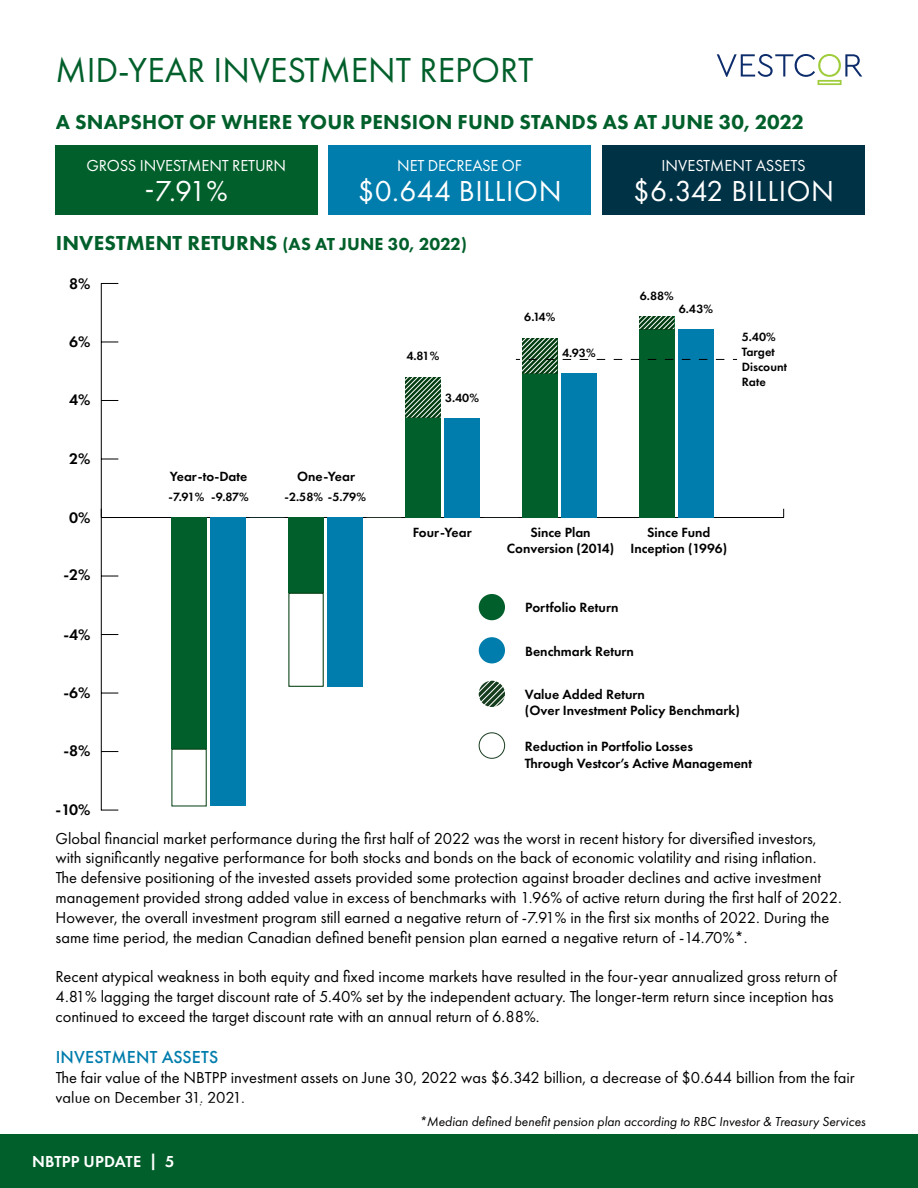
<style>
.page{position:relative;width:918px;height:1188px;background:#fff}
.page>*{position:absolute;margin:0;border:0;box-sizing:border-box;transform-origin:0 0}
.t1{font:36px "Futura PT";color:#005f2a}
.t2{font:30px "Futura PT";letter-spacing:.02em;color:#fff}
.t3{font:800 21px "Futura PT";letter-spacing:.01em;color:#005f2a}
.t4{font:500 18px "Futura PT";letter-spacing:.01em;color:#007dac}
.t5{font:16.5px/19.8px "Futura PT";color:#000}
.t6{font:16.5px "Futura PT";letter-spacing:-.01em;color:#fff}
.t7{font:600 16.5px "Futura PT";letter-spacing:.01em;color:#fff}
.t8{font:600 15.9px "Futura PT";color:#000}
.t9{font:600 13.95px/16.6px "Futura PT";color:#000}
.t10{font:600 13.8px/16.6px "Futura PT";color:#000;text-align:center}
.t11{font:italic 13.5px "Futura PT";color:#000}
.t12{font:600 12.45px/15px "Futura PT";color:#000}
.s1{font-size:18px}
</style>
<div class="page">
<div style="left:0;top:1135px;width:918px;height:53px;background:#005f2a"></div>
<hr style="left:101px;top:517px;width:683px;height:1px;background:#000">
<hr style="left:101px;top:283px;width:1px;height:235px;background:#000">
<svg style="left:102px;top:459px;width:16px;height:1px"></svg>
<svg style="left:102px;top:400px;width:16px;height:1px"></svg>
<svg style="left:102px;top:342px;width:16px;height:1px"></svg>
<svg style="left:102px;top:283px;width:16px;height:1px"></svg>
<div style="left:678px;top:329px;width:35px;height:189px;background:#007dac"></div>
<div style="left:639px;top:316px;width:35px;height:202px;background:#005f2a"></div>
<div style="left:561px;top:373px;width:36px;height:145px;background:#007dac"></div>
<div style="left:522px;top:338px;width:36px;height:180px;background:#005f2a"></div>
<div style="left:444px;top:418px;width:36px;height:100px;background:#007dac"></div>
<div style="left:405px;top:377px;width:36px;height:141px;background:#005f2a"></div>
<div style="left:327px;top:518px;width:36px;height:169px;background:#007dac"></div>
<div style="left:288px;top:518px;width:36px;height:75px;background:#005f2a"></div>
<div style="left:210px;top:518px;width:36px;height:288px;background:#007dac"></div>
<div style="left:171px;top:518px;width:36px;height:231px;background:#005f2a"></div>
<svg style="left:405px;top:377px;width:36px;height:41px"></svg>
<svg style="left:639px;top:316px;width:36px;height:13px"></svg>
<svg style="left:515px;top:337px;width:222px;height:36px"></svg>
<hr style="left:101px;top:518px;width:1px;height:292px;background:#000">
<svg style="left:101px;top:810px;width:17px;height:1px"></svg>
<svg style="left:102px;top:751px;width:16px;height:1px"></svg>
<svg style="left:102px;top:693px;width:16px;height:1px"></svg>
<svg style="left:102px;top:634px;width:16px;height:1px"></svg>
<svg style="left:102px;top:576px;width:16px;height:1px"></svg>
<svg style="left:478px;top:680px;width:27px;height:27px"></svg>
<div style="left:479px;top:594px;width:26px;height:26px;background:#005f2a;border-radius:50%"></div>
<div style="left:479px;top:637px;width:26px;height:26px;background:#007dac;border-radius:50%"></div>
<svg style="left:717px;top:54px;width:145px;height:31px"></svg>
<div style="left:55px;top:145px;width:263px;height:70px;background:#005f2a"></div>
<div style="left:328px;top:145px;width:263px;height:70px;background:#007dac"></div>
<div style="left:602px;top:145px;width:263px;height:70px;background:#003245"></div>
<div style="left:479px;top:732px;width:26px;height:27px;border:1px solid #193c1f;border-radius:50%"></div>
<h1 class="t1" style="left:56px;top:49px;width:479px">MID-YEAR INVESTMENT REPORT</h1>
<p class="t3" style="left:56px;top:109px;width:750px">A SNAPSHOT OF WHERE YOUR PENSION FUND STANDS AS AT JUNE 30, 2022</p>
<p class="t6" style="left:86px;top:156px;width:201px">GROSS INVESTMENT RETURN</p>
<h2 class="t2" style="left:145px;top:173px;width:84px">-7.91%</h2>
<p class="t6" style="left:397px;top:156px;width:126px">NET DECREASE OF</p>
<h2 class="t2" style="left:357px;top:173px;width:206px">$0.644 BILLION</h2>
<p class="t3" style="left:56px;top:229px;width:413px">INVESTMENT RETURNS <span class="s1">(AS AT JUNE 30, 2022)</span></p>
<p class="t8" style="left:69px;top:273px;width:23px">8%</p>
<p class="t8" style="left:69px;top:332px;width:23px">6%</p>
<p class="t8" style="left:69px;top:390px;width:23px">4%</p>
<p class="t12" style="left:406px;top:348px;width:34px">4.81%</p>
<p class="t12" style="left:445px;top:390px;width:35px">3.40%</p>
<p class="t12" style="left:524px;top:310px;width:33px">6.14%</p>
<p class="t12" style="left:562px;top:345px;width:35px">4.93%</p>
<p class="t6" style="left:662px;top:156px;width:146px">INVESTMENT ASSETS</p>
<h2 class="t2" style="left:633px;top:173px;width:203px">$6.342 BILLION</h2>
<p class="t12" style="left:640px;top:288px;width:35px">6.88%</p>
<p class="t12" style="left:679px;top:302px;width:36px">6.43%</p>
<p class="t12" style="left:742px;top:330px;width:47px">5.40%<br>Target<br>Discount<br>Rate</p>
<p class="t8" style="left:69px;top:449px;width:23px">2%</p>
<p class="t8" style="left:69px;top:507px;width:23px">0%</p>
<p class="t8" style="left:64px;top:565px;width:29px">-2%</p>
<p class="t10" style="left:170px;top:468px;width:79px">Year-to-Date</p>
<p class="t12" style="left:169px;top:489px;width:82px">-7.91% -9.87%</p>
<p class="t10" style="left:297px;top:468px;width:60px">One-Year</p>
<p class="t12" style="left:285px;top:489px;width:83px">-2.58% -5.79%</p>
<p class="t10" style="left:413px;top:524px;width:60px">Four-Year</p>
<p class="t10" style="left:507px;top:524px;width:109px">Since Plan<br>Conversion (2014)</p>
<p class="t10" style="left:630px;top:524px;width:98px">Since Fund<br>Inception (1996)</p>
<p class="t8" style="left:64px;top:624px;width:29px">-4%</p>
<p class="t8" style="left:64px;top:683px;width:29px">-6%</p>
<p class="t8" style="left:64px;top:741px;width:29px">-8%</p>
<p class="t8" style="left:56px;top:800px;width:36px">-10%</p>
<p class="t9" style="left:525px;top:599px;width:95px">Portfolio Return</p>
<p class="t9" style="left:525px;top:642px;width:110px">Benchmark Return</p>
<p class="t9" style="left:525px;top:686px;width:217px">Value Added Return<br>(Over Investment Policy Benchmark)</p>
<p class="t9" style="left:525px;top:738px;width:229px">Reduction in Portfolio Losses<br>Through Vestcor’s Active Management</p>
<p class="t5" style="left:56px;top:828px;width:788px">Global financial market performance during the first half of 2022 was the worst in recent history for diversified investors, with significantly negative performance for both stocks and bonds on the back of economic volatility and rising inflation.<br>The defensive positioning of the invested assets provided some protection against broader declines and active investment management provided strong added value in excess of benchmarks with 1.96% of active return during the first half of 2022.<br>However, the overall investment program still earned a negative return of -7.91% in the first six months of 2022. During the same time period, the median Canadian defined benefit pension plan earned a negative return of -14.70%*.</p>
<p class="t5" style="left:56px;top:967px;width:783px">Recent atypical weakness in both equity and fixed income markets have resulted in the four-year annualized gross return of<br>4.81% lagging the target discount rate of 5.40% set by the independent actuary. The longer-term return since inception has continued to exceed the target discount rate with an annual return of 6.88%.</p>
<p class="t4" style="left:56px;top:1046px;width:164px">INVESTMENT ASSETS</p>
<p class="t5" style="left:56px;top:1068px;width:801px">The fair value of the NBTPP investment assets on June 30, 2022 was $6.342 billion, a decrease of $0.644 billion from the fair value on December 31, 2021.</p>
<p class="t7" style="left:32px;top:1151px;width:144px">NBTPP UPDATE | 5</p>
<p class="t11" style="left:419px;top:1113px;width:448px">*Median defined benefit pension plan according to RBC Investor &amp; Treasury Services</p>
</div>
